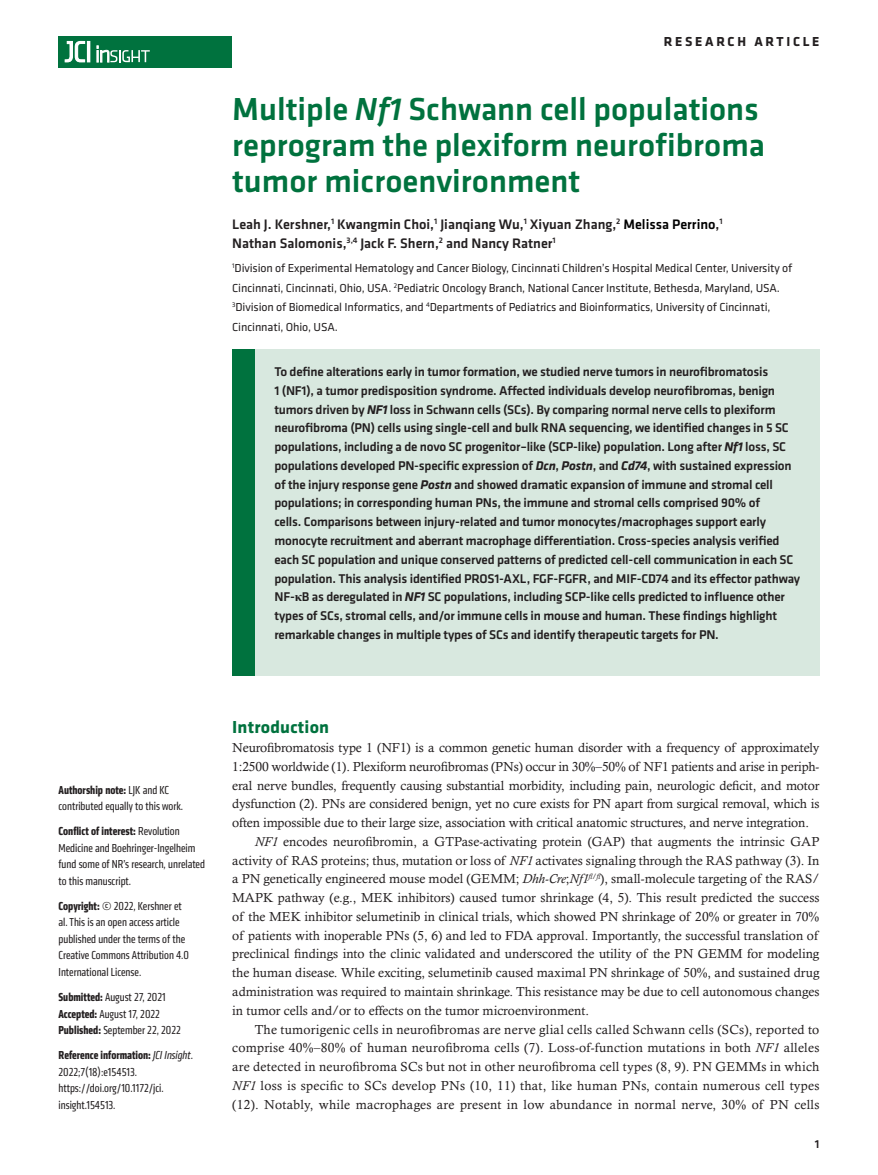
<style>
.page{position:relative;width:878px;height:1175px;background:#fff}
.page>*{position:absolute;margin:0;border:0;box-sizing:border-box;transform-origin:0 0}
.Head_level_1{font:500 33px/36px "Klavika Basic";color:#00723e}
.Head_level_2{font:700 18px "Klavika";letter-spacing:.01em;color:#00723e}
.Authors{font:500 14.25px/19.5px "Klavika Basic";color:#231f20}
.t1{font:700 13.5px "Klavika Basic";letter-spacing:.2em;color:#231f20}
.Normal_first{font:13.2px/18.8px "Calisto MT Std";color:#231f20;text-align:justify}
.Abstract_standfirst{font:500 13.2px/18.8px "Klavika Basic";letter-spacing:-.015em;color:#231f20}
.Info_box{font:condensed 12px/16.5px "Klavika";color:#231f20}
.Affiliations{font:12px/19.5px "Klavika";letter-spacing:-.01em;color:#231f20}
.t2{font:500 12px "Klavika Basic";color:#231f20}
.s1{font-style:italic}
.s2{color:#000}
.s3{font-weight:700;font-style:italic}
.s4{font-family:"Times New Roman";font-weight:700}
.s5{font-weight:700}
</style>
<div class="page">
<div style="left:59px;top:36px;width:173px;height:31px;background:#00723e"></div>
<hr style="left:87px;top:41px;width:3px;height:21px;background:#fff">
<svg style="left:64px;top:41px;width:21px;height:22px"></svg>
<svg style="left:97px;top:46px;width:53px;height:16px"></svg>
<div style="left:232px;top:349px;width:587px;height:327px;background:#d8e8df"></div>
<div style="left:232px;top:349px;width:22px;height:327px;background:#00723e"></div>
<p class="t1" style="left:663px;top:32px;width:157px">RESEARCH ARTICLE</p>
<p class="Head_level_1" style="left:232px;top:91px;width:534px">Multiple <span class="s1">Nf1</span> Schwann cell populations reprogram the plexiform neurofibroma tumor microenvironment</p>
<p class="Authors" style="left:232px;top:214px;width:492px">Leah J. Kershner,<sup>1</sup> Kwangmin Choi,<sup>1</sup> Jianqiang Wu,<sup>1</sup> Xiyuan Zhang,<sup>2</sup> <span class="s2">Melissa Perrino</span>,<sup>1<br></sup>Nathan Salomonis,<sup>3,4</sup> Jack F. Shern,<sup>2</sup> and Nancy Ratner<sup>1</sup></p>
<p class="Affiliations" style="left:232px;top:258px;width:561px"><sup>1</sup>Division of Experimental Hematology and Cancer Biology, Cincinnati Children’s Hospital Medical Center, University of Cincinnati, Cincinnati, Ohio, USA. <sup>2</sup>Pediatric Oncology Branch, National Cancer Institute, Bethesda, Maryland, USA.<br><sup>3</sup>Division of Biomedical Informatics, and <sup>4</sup>Departments of Pediatrics and Bioinformatics, University of Cincinnati, Cincinnati, Ohio, USA.</p>
<p class="Abstract_standfirst" style="left:274px;top:362px;width:527px">To define alterations early in tumor formation, we studied nerve tumors in neurofibromatosis<br>1 (NF1), a tumor predisposition syndrome. Affected individuals develop neurofibromas, benign tumors driven by <span class="s3">NF1</span> loss in Schwann cells (SCs). By comparing normal nerve cells to plexiform neurofibroma (PN) cells using single-cell and bulk RNA sequencing, we identified changes in 5 SC populations, including a de novo SC progenitor–like (SCP-like) population. Long after <span class="s3">Nf1</span> loss, SC populations developed PN-specific expression of <span class="s3">Dcn</span>, <span class="s3">Postn</span>, and <span class="s3">Cd74</span>, with sustained expression of the injury response gene <span class="s3">Postn</span> and showed dramatic expansion of immune and stromal cell populations; in corresponding human PNs, the immune and stromal cells comprised 90% of<br>cells. Comparisons between injury-related and tumor monocytes/macrophages support early monocyte recruitment and aberrant macrophage differentiation. Cross-species analysis verified each SC population and unique conserved patterns of predicted cell-cell communication in each SC population. This analysis identified PROS1-AXL, FGF-FGFR, and MIF-CD74 and its effector pathway NF-<span class="s4">κ</span>B as deregulated in <span class="s3">NF1</span> SC populations, including SCP-like cells predicted to influence other types of SCs, stromal cells, and/or immune cells in mouse and human. These findings highlight remarkable changes in multiple types of SCs and identify therapeutic targets for PN.</p>
<p class="Info_box" style="left:59px;top:781px;width:126px"><span class="s5">Authorship note:</span> LJK and KC contributed equally to this work.</p>
<p class="Info_box" style="left:59px;top:823px;width:148px"><span class="s5">Conflict of interest:</span> Revolution<br>Medicine and Boehringer-Ingelheim fund some of NR’s research, unrelated to this manuscript.</p>
<p class="Info_box" style="left:59px;top:897px;width:132px"><span class="s5">Copyright:</span> © 2022, Kershner et al. This is an open access article published under the terms of the<br>Creative Commons Attribution 4.0<br>International License.</p>
<p class="Info_box" style="left:59px;top:988px;width:124px"><span class="s5">Submitted:</span> August 27, 2021<br><span class="s5">Accepted:</span> August 17, 2022<br><span class="s5">Published:</span> September 22, 2022</p>
<p class="Info_box" style="left:59px;top:1046px;width:136px"><span class="s5">Reference information:</span> <span class="s1">JCI Insight</span>.<br>2022;7(18):e154513. https://doi.org/10.1172/jci. insight.154513.</p>
<p class="Head_level_2" style="left:232px;top:714px;width:98px">Introduction</p>
<p class="Normal_first" style="left:232px;top:738px;width:588px">Neurofibromatosis type 1 (NF1) is a common genetic human disorder with a frequency of approximately 1:2500 worldwide (1). Plexiform neurofibromas (PNs) occur in 30%–50% of NF1 patients and arise in periph&shy;eral nerve bundles, frequently causing substantial morbidity, including pain, neurologic deficit, and motor dysfunction (2). PNs are considered benign, yet no cure exists for PN apart from surgical removal, which is often impossible due to their large size, association with critical anatomic structures, and nerve integration.</p>
<p class="Normal_first" style="left:232px;top:832px;width:588px;text-indent:22px"><span class="s1">NF1</span> encodes neurofibromin, a GTPase-activating protein (GAP) that augments the intrinsic GAP activity of RAS proteins; thus, mutation or loss of <span class="s1">NF1</span> activates signaling through the RAS pathway (3). In a PN genetically engineered mouse model (GEMM; <span class="s1">Dhh-Cre</span>;<span class="s1">Nf1</span><sup>fl/fl</sup>), small-molecule targeting of the RAS/ MAPK pathway (e.g., MEK inhibitors) caused tumor shrinkage (4, 5). This result predicted the success of the MEK inhibitor selumetinib in clinical trials, which showed PN shrinkage of 20% or greater in 70% of patients with inoperable PNs (5, 6) and led to FDA approval. Importantly, the successful translation of preclinical findings into the clinic validated and underscored the utility of the PN GEMM for modeling the human disease. While exciting, selumetinib caused maximal PN shrinkage of 50%, and sustained drug administration was required to maintain shrinkage. This resistance may be due to cell autonomous changes in tumor cells and/or to effects on the tumor microenvironment.</p>
<p class="Normal_first" style="left:232px;top:1019px;width:588px;text-indent:22px">The tumorigenic cells in neurofibromas are nerve glial cells called Schwann cells (SCs), reported to comprise 40%–80% of human neurofibroma cells (7). Loss-of-function mutations in both <span class="s1">NF1</span> alleles are detected in neurofibroma SCs but not in other neurofibroma cell types (8, 9). PN GEMMs in which <span class="s1">NF1</span> loss is specific to SCs develop PNs (10, 11) that, like human PNs, contain numerous cell types (12). Notably, while macrophages are present in low abundance in normal nerve, 30% of PN cells</p>
<p class="t2" style="left:814px;top:1135px;width:6px">1</p>
</div>
